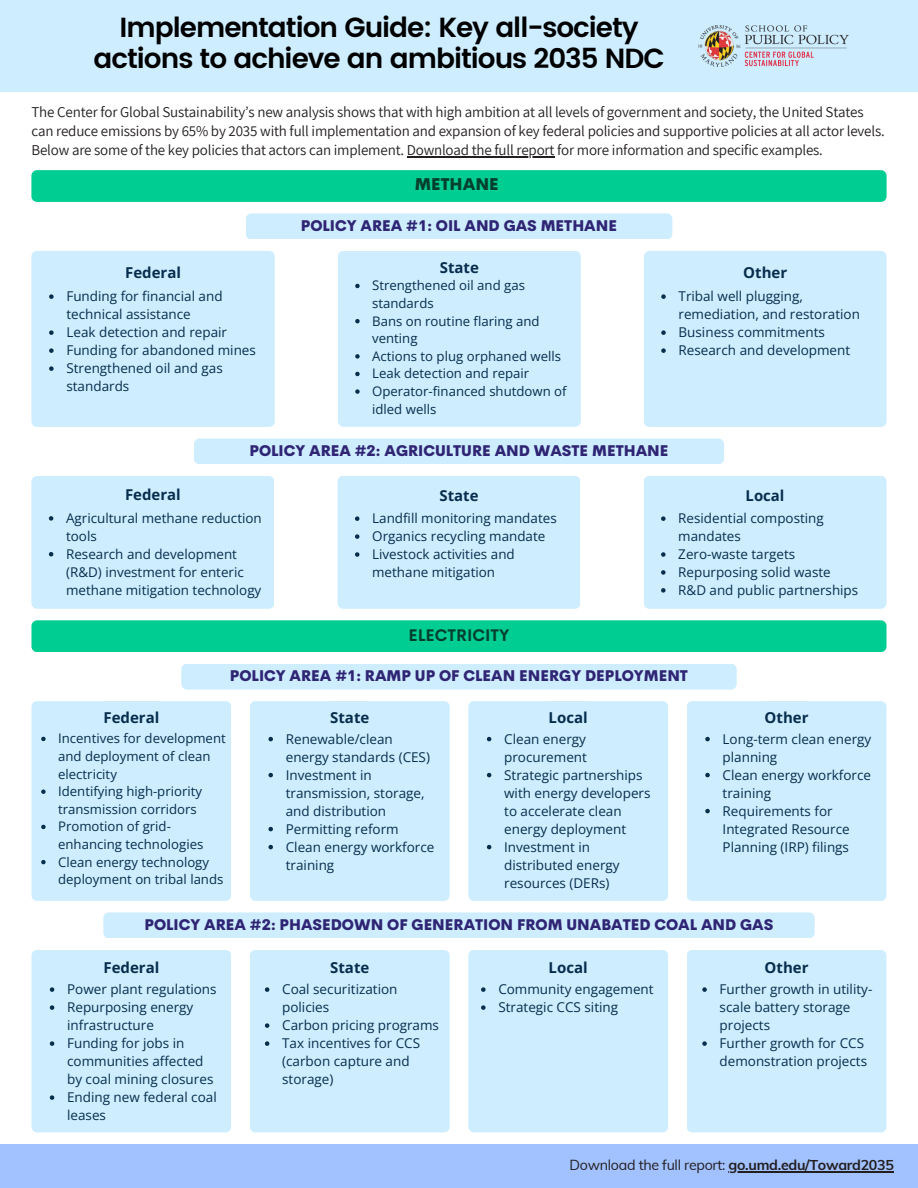
<style>
.page{position:relative;width:918px;height:1188px;background:#fff}
.page>*{position:absolute;margin:0;border:0;box-sizing:border-box;transform-origin:0 0}
.t1{font:600 27.6px/30.6px "Poppins";letter-spacing:-.035em;color:#000;text-align:center}
.t2{font:700 16.5px "Cerebri Sans";color:#02402e}
.t3{font:800 16.5px "Cerebri Sans";color:#02402e}
.t4{font:15px/19.2px "Assistant";letter-spacing:-.01em;color:#231f20}
.t5{font:800 15px "Cerebri Sans";color:#2f2574}
.t6{font:700 15px "Open Sans";color:#072e4d}
.t7{font:14.25px "Muli";letter-spacing:-.02em;color:#231f20}
.t8{font:13.5px/18px "Open Sans";color:#072e4d}
.t9{font:13.2px/17.5px "Open Sans";color:#072e4d}
.s1{font-weight:700}
</style>
<div class="page">
<div style="left:0;top:1144px;width:918px;height:44px;background:#a1c1ff"></div>
<div style="left:0;top:0;width:918px;height:92px;background:#ceeeff"></div>
<div style="left:246px;top:213px;width:426px;height:26px;background:#ceeeff;border-radius:6px"></div>
<div style="left:31px;top:170px;width:856px;height:32px;background:#00cd91;border-radius:6px"></div>
<div style="left:194px;top:438px;width:530px;height:26px;background:#ceeeff;border-radius:6px"></div>
<div style="left:181px;top:664px;width:556px;height:26px;background:#ceeeff;border-radius:6px"></div>
<div style="left:31px;top:620px;width:856px;height:32px;background:#00cd91;border-radius:6px"></div>
<div style="left:103px;top:912px;width:712px;height:26px;background:#ceeeff;border-radius:6px"></div>
<div style="left:31px;top:251px;width:244px;height:176px;background:#ceeeff"></div>
<div style="left:338px;top:251px;width:243px;height:176px;background:#ceeeff"></div>
<div style="left:644px;top:251px;width:243px;height:176px;background:#ceeeff"></div>
<div style="left:31px;top:476px;width:243px;height:133px;background:#ceeeff"></div>
<div style="left:338px;top:476px;width:242px;height:133px;background:#ceeeff"></div>
<div style="left:644px;top:476px;width:242px;height:133px;background:#ceeeff"></div>
<div style="left:31px;top:701px;width:200px;height:200px;background:#ceeeff"></div>
<div style="left:250px;top:701px;width:200px;height:200px;background:#ceeeff"></div>
<div style="left:687px;top:701px;width:200px;height:200px;background:#ceeeff"></div>
<div style="left:468px;top:701px;width:200px;height:200px;background:#ceeeff"></div>
<div style="left:537px;top:701px;width:63px;height:32px;background:#ceedff;border-radius:16px"></div>
<div style="left:31px;top:950px;width:200px;height:182px;background:#ceeeff"></div>
<div style="left:91px;top:952px;width:80px;height:32px;background:#ceedff;border-radius:16px"></div>
<div style="left:250px;top:950px;width:200px;height:182px;background:#ceeeff"></div>
<div style="left:318px;top:952px;width:63px;height:32px;background:#ceedff;border-radius:16px"></div>
<div style="left:687px;top:950px;width:199px;height:182px;background:#ceeeff"></div>
<div style="left:753px;top:952px;width:68px;height:32px;background:#ceedff;border-radius:16px"></div>
<div style="left:468px;top:950px;width:200px;height:182px;background:#ceeeff"></div>
<div style="left:537px;top:952px;width:63px;height:32px;background:#ceedff;border-radius:16px"></div>
<img style="left:699px;top:25px;width:149px;height:42px">
<hr style="left:407px;top:156px;width:147px;height:1px;background:#231f20">
<hr style="left:729px;top:1172px;width:165px;height:1px;background:#231f20">
<h3 class="t1" style="left:94px;top:12px;width:573px">Implementation Guide: Key all-society actions to achieve an ambitious 2035 NDC</h3>
<p class="t4" style="left:31px;top:102px;width:855px">The Center for Global Sustainability’s new analysis shows that with high ambition at all levels of government and society, the United States can reduce emissions by 65% by 2035 with full implementation and expansion of key federal policies and supportive policies at all actor levels.<br>Below are some of the key policies that actors can implement. Download the full report for more information and specific examples.</p>
<p class="t3" style="left:415px;top:174px;width:85px">METHANE</p>
<h1 class="t5" style="left:301px;top:216px;width:318px">POLICY AREA #1: OIL AND GAS METHANE</h1>
<p class="t6" style="left:125px;top:262px;width:57px">Federal</p>
<p class="t8" style="left:66px;top:287px;width:158px">Funding for financial and technical assistance</p>
<p class="t8" style="left:66px;top:323px;width:162px">Leak detection and repair</p>
<p class="t8" style="left:66px;top:341px;width:191px">Funding for abandoned mines</p>
<h3 class="t8" style="left:66px;top:359px;width:158px">Strengthened oil and gas standards</h3>
<p class="t6" style="left:440px;top:257px;width:41px">State</p>
<p class="t9" style="left:372px;top:276px;width:154px">Strengthened oil and gas standards</p>
<p class="t9" style="left:372px;top:312px;width:169px">Bans on routine flaring and venting</p>
<p class="t9" style="left:372px;top:347px;width:190px">Actions to plug orphaned wells</p>
<p class="t9" style="left:372px;top:364px;width:159px">Leak detection and repair</p>
<h3 class="t9" style="left:372px;top:382px;width:196px">Operator-financed shutdown of idled wells</h3>
<p class="t6" style="left:743px;top:262px;width:45px">Other</p>
<p class="t8" style="left:679px;top:287px;width:183px">Tribal well plugging, remediation, and restoration</p>
<p class="t8" style="left:679px;top:323px;width:148px">Business commitments</p>
<h2 class="t8" style="left:679px;top:341px;width:173px">Research and development</h2>
<h4 class="t5" style="left:249px;top:441px;width:420px">POLICY AREA #2: AGRICULTURE AND WASTE METHANE</h4>
<p class="t6" style="left:125px;top:484px;width:57px">Federal</p>
<h3 class="t8" style="left:66px;top:509px;width:197px">Agricultural methane reduction tools</h3>
<p class="t8" style="left:66px;top:545px;width:197px">Research and development (R&amp;D) investment for enteric methane mitigation technology</p>
<p class="t6" style="left:439px;top:485px;width:40px">State</p>
<h3 class="t8" style="left:372px;top:509px;width:186px">Landfill monitoring mandates</h3>
<p class="t8" style="left:372px;top:527px;width:175px">Organics recycling mandate</p>
<p class="t8" style="left:372px;top:545px;width:144px">Livestock activities and methane mitigation</p>
<h2 class="t2" style="left:409px;top:624px;width:102px">ELECTRICITY</h2>
<p class="t6" style="left:746px;top:485px;width:40px">Local</p>
<h3 class="t8" style="left:678px;top:509px;width:147px">Residential composting mandates</h3>
<p class="t8" style="left:678px;top:545px;width:118px">Zero-waste targets</p>
<p class="t8" style="left:678px;top:563px;width:154px">Repurposing solid waste</p>
<p class="t8" style="left:678px;top:581px;width:181px">R&amp;D and public partnerships</p>
<h2 class="t5" style="left:230px;top:666px;width:460px">POLICY AREA #1: RAMP UP OF CLEAN ENERGY DEPLOYMENT</h2>
<h2 class="t6" style="left:103px;top:707px;width:57px">Federal</h2>
<h2 class="t9" style="left:58px;top:729px;width:169px">Incentives for development and deployment of clean electricity</h2>
<h3 class="t9" style="left:58px;top:782px;width:145px">Identifying high-priority transmission corridors</h3>
<p class="t9" style="left:58px;top:817px;width:147px">Promotion of grid&shy;enhancing technologies</p>
<p class="t9" style="left:58px;top:853px;width:167px">Clean energy technology deployment on tribal lands</p>
<p class="t6" style="left:330px;top:707px;width:41px">State</p>
<p class="t8" style="left:286px;top:729px;width:146px">Renewable/clean energy standards (CES)</p>
<h3 class="t8" style="left:286px;top:765px;width:140px">Investment in transmission, storage, and distribution</h3>
<p class="t8" style="left:286px;top:819px;width:114px">Permitting reform</p>
<p class="t8" style="left:286px;top:837px;width:150px">Clean energy workforce training</p>
<p class="t6" style="left:549px;top:707px;width:41px">Local</p>
<p class="t8" style="left:504px;top:729px;width:84px">Clean energy procurement</p>
<p class="t8" style="left:504px;top:765px;width:148px">Strategic partnerships with energy developers to accelerate clean energy deployment</p>
<h3 class="t8" style="left:504px;top:837px;width:117px">Investment in distributed energy resources (DERs)</h3>
<p class="t6" style="left:765px;top:707px;width:45px">Other</p>
<p class="t8" style="left:723px;top:729px;width:150px">Long-term clean energy planning</p>
<h3 class="t8" style="left:723px;top:765px;width:150px">Clean energy workforce training</h3>
<p class="t8" style="left:723px;top:801px;width:129px">Requirements for<br>Integrated Resource<br>Planning (IRP) filings</p>
<h3 class="t5" style="left:145px;top:915px;width:630px">POLICY AREA #2: PHASEDOWN OF GENERATION FROM UNABATED COAL AND GAS</h3>
<p class="t6" style="left:103px;top:957px;width:57px">Federal</p>
<p class="t8" style="left:67px;top:980px;width:151px">Power plant regulations</p>
<p class="t8" style="left:67px;top:998px;width:128px">Repurposing energy infrastructure</p>
<h2 class="t8" style="left:67px;top:1034px;width:148px">Funding for jobs in communities affected by coal mining closures</h2>
<h3 class="t8" style="left:67px;top:1088px;width:151px">Ending new federal coal leases</h3>
<h3 class="t6" style="left:330px;top:957px;width:41px">State</h3>
<p class="t8" style="left:282px;top:980px;width:117px">Coal securitization policies</p>
<p class="t8" style="left:282px;top:1016px;width:158px">Carbon pricing programs</p>
<p class="t8" style="left:282px;top:1034px;width:139px">Tax incentives for CCS (carbon capture and storage)</p>
<p class="t6" style="left:549px;top:957px;width:41px">Local</p>
<h3 class="t8" style="left:498px;top:980px;width:157px">Community engagement</h3>
<p class="t8" style="left:498px;top:998px;width:121px">Strategic CCS siting</p>
<p class="t6" style="left:765px;top:957px;width:45px">Other</p>
<p class="t8" style="left:720px;top:980px;width:154px">Further growth in utility&shy;scale battery storage projects</p>
<p class="t8" style="left:720px;top:1034px;width:149px">Further growth for CCS demonstration projects</p>
<p class="t7" style="left:570px;top:1156px;width:326px">Download the full report: <span class="s1">go.umd.edu/Toward2035</span></p>
</div>
